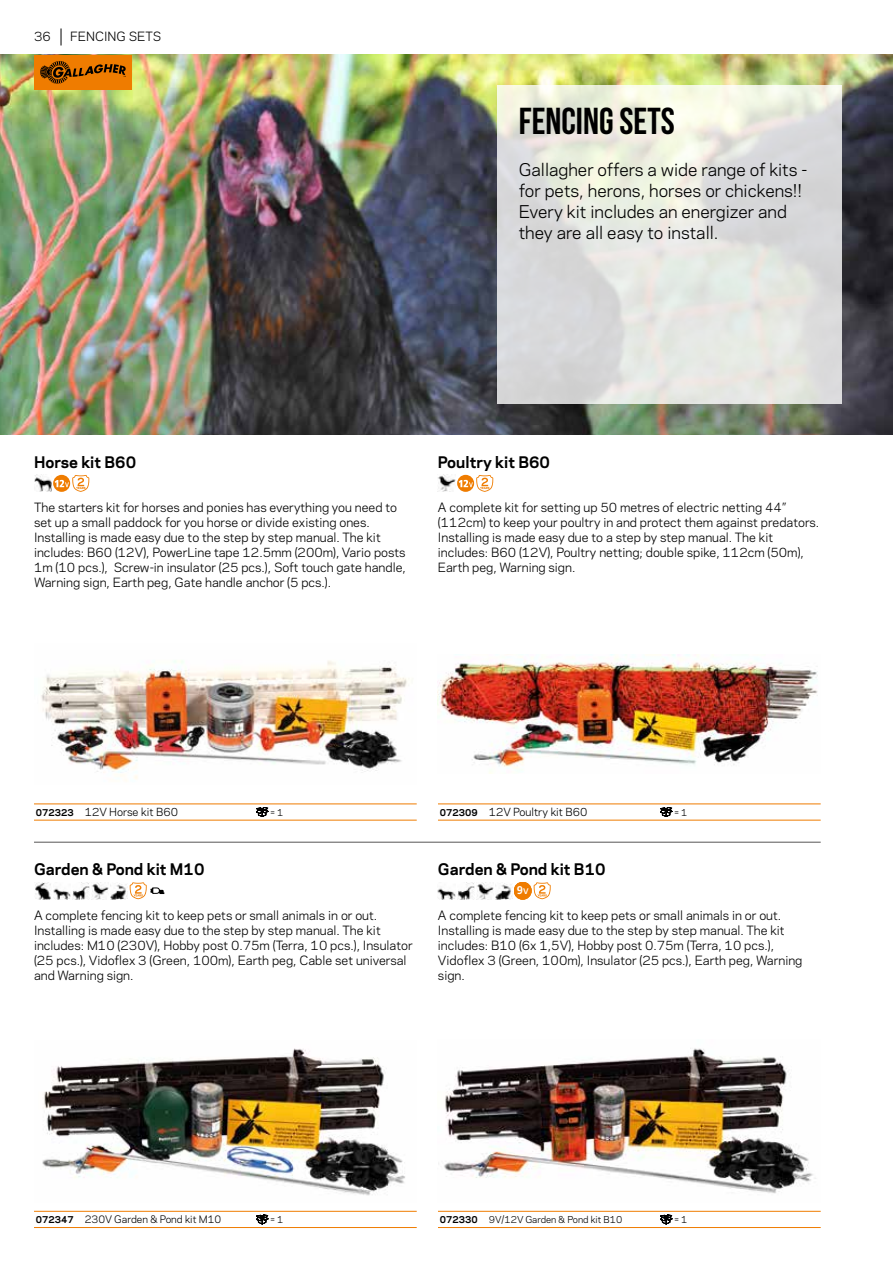
<style>
.page{position:relative;width:893px;height:1263px;background:#fff}
.page>*{position:absolute;margin:0;border:0;box-sizing:border-box;transform-origin:0 0}
.t1{font:700 37.5px "Bebas Neue";color:#000}
.t2{font:16.5px/21px "Galaxie Polaris";color:#000}
.t3{font:700 15px "Galaxie Polaris";color:#000}
.t4{font:12px/15px "Galaxie Polaris";color:#000}
.t5{font:700 11.1px "Frutiger LT Std";color:#fff}
.t6{font:10.5px "Galaxie Polaris";color:#000}
.t7{font:9.75px "Galaxie Polaris";color:#000}
.t8{font:9px "Galaxie Polaris";color:#000}
.s1{font-weight:700;font-size:9px}
.s2{font-weight:400}
.s3{font-weight:700}
</style>
<div class="page">
<img style="left:0;top:55px;width:893px;height:380px">
<svg style="left:497px;top:85px;width:345px;height:319px;background:#e2e3de"></svg>
<div style="left:34px;top:55px;width:98px;height:35px;background:#ef7c00"></div>
<svg style="left:40px;top:61px;width:86px;height:23px"></svg>
<hr style="left:34px;top:842px;width:787px;height:1px;background:#575656">
<img style="left:41px;top:660px;width:368px;height:121px">
<img style="left:34px;top:475px;width:17px;height:17px">
<svg style="left:53px;top:475px;width:17px;height:17px"></svg>
<svg style="left:55px;top:475px;width:34px;height:17px"></svg>
<img style="left:42px;top:1048px;width:363px;height:148px">
<img style="left:35px;top:882px;width:16px;height:17px">
<img style="left:53px;top:888px;width:17px;height:11px">
<img style="left:73px;top:882px;width:16px;height:17px">
<img style="left:92px;top:882px;width:16px;height:17px">
<img style="left:110px;top:883px;width:17px;height:16px">
<svg style="left:130px;top:882px;width:34px;height:17px"></svg>
<img style="left:438px;top:654px;width:380px;height:119px">
<img style="left:438px;top:475px;width:17px;height:17px">
<svg style="left:457px;top:475px;width:17px;height:17px"></svg>
<svg style="left:459px;top:475px;width:34px;height:17px"></svg>
<img style="left:438px;top:1048px;width:378px;height:146px">
<img style="left:438px;top:888px;width:17px;height:11px">
<img style="left:458px;top:882px;width:16px;height:17px">
<img style="left:477px;top:882px;width:16px;height:17px">
<img style="left:495px;top:883px;width:17px;height:16px">
<div style="left:514px;top:882px;width:17px;height:17px;background:#ef7c00;border:1px solid #ef7c00;border-radius:50%"></div>
<svg style="left:534px;top:882px;width:17px;height:17px"></svg>
<hr style="left:34px;top:804px;width:383px;height:1px;background:#ef7c00">
<hr style="left:34px;top:820px;width:383px;height:1px;background:#ef7c00">
<hr style="left:438px;top:804px;width:383px;height:1px;background:#ef7c00">
<hr style="left:438px;top:820px;width:383px;height:1px;background:#ef7c00">
<hr style="left:34px;top:1211px;width:383px;height:1px;background:#ef7c00">
<hr style="left:34px;top:1227px;width:383px;height:1px;background:#ef7c00">
<hr style="left:438px;top:1211px;width:383px;height:1px;background:#ef7c00">
<hr style="left:438px;top:1227px;width:383px;height:1px;background:#ef7c00">
<svg style="left:256px;top:807px;width:12px;height:10px"></svg>
<svg style="left:256px;top:1215px;width:12px;height:9px"></svg>
<svg style="left:660px;top:807px;width:12px;height:10px"></svg>
<svg style="left:660px;top:1215px;width:12px;height:9px"></svg>
<svg style="left:61px;top:28px;width:1px;height:17px"></svg>
<p class="t4" style="left:34px;top:29px;width:18px">36</p>
<p class="t4" style="left:70px;top:29px;width:93px">FENCING SETS</p>
<h1 class="t1" style="left:519px;top:101px;width:157px">FENCING SETS</h1>
<h2 class="t2" style="left:519px;top:159px;width:290px">Gallagher offers a wide range of kits - for pets, herons, horses or chickens!!<br>Every kit includes an energizer and they are all easy to install.</h2>
<p class="t3" style="left:34px;top:451px;width:104px">Horse kit B60</p>
<p class="t4" style="left:34px;top:499px;width:373px">The starters kit for horses and ponies has everything you need to set up a small paddock for you horse or divide existing ones.<br>Installing is made easy due to the step by step manual. The kit includes: B60 (12V), PowerLine tape 12.5mm (200m), Vario posts 1m (10 pcs.), Screw-in insulator (25 pcs.), Soft touch gate handle, Warning sign, Earth peg, Gate handle anchor (5 pcs.).</p>
<p class="t3" style="left:438px;top:451px;width:114px">Poultry kit B60</p>
<p class="t4" style="left:438px;top:499px;width:383px">A complete kit for setting up 50 metres of electric netting 44” (112cm) to keep your poultry in and protect them against predators.<br>Installing is made easy due to a step by step manual. The kit includes: B60 (12V), Poultry netting; double spike, 112cm (50m), Earth peg, Warning sign.</p>
<p class="t6" style="left:36px;top:804px;width:144px"><span class="s1">072323</span> 12V Horse kit B60</p>
<p class="t8" style="left:270px;top:805px;width:14px">= 1</p>
<p class="t6" style="left:440px;top:804px;width:149px"><span class="s1">072309</span> 12V Poultry kit B60</p>
<p class="t8" style="left:674px;top:805px;width:14px">= 1</p>
<p class="t3" style="left:34px;top:858px;width:172px">Garden &amp; Pond kit M10</p>
<p class="t3" style="left:438px;top:858px;width:169px">Garden &amp; Pond kit B10</p>
<p class="t5" style="left:517px;top:884px;width:13px">9<span class="s2">v</span></p>
<p class="t4" style="left:34px;top:907px;width:380px">A complete fencing kit to keep pets or small animals in or out.<br>Installing is made easy due to the step by step manual. The kit includes: M10 (230V), Hobby post 0.75m (Terra, 10 pcs.), Insulator (25 pcs.), Vidoflex 3 (Green, 100m), Earth peg, Cable set universal and Warning sign.</p>
<p class="t4" style="left:438px;top:907px;width:366px">A complete fencing kit to keep pets or small animals in or out.<br>Installing is made easy due to the step by step manual. The kit includes: B10 (6x 1,5V), Hobby post 0.75m (Terra, 10 pcs.), Vidoflex 3 (Green, 100m), Insulator (25 pcs.), Earth peg, Warning sign.</p>
<p class="t7" style="left:36px;top:1212px;width:187px"><span class="s1">072347</span> 230V Garden &amp; Pond kit M10</p>
<p class="t8" style="left:270px;top:1213px;width:14px">= 1</p>
<p class="t8" style="left:440px;top:1213px;width:184px"><span class="s3">072330</span> 9V/12V Garden &amp; Pond kit B10</p>
<p class="t8" style="left:674px;top:1213px;width:14px">= 1</p>
</div>
